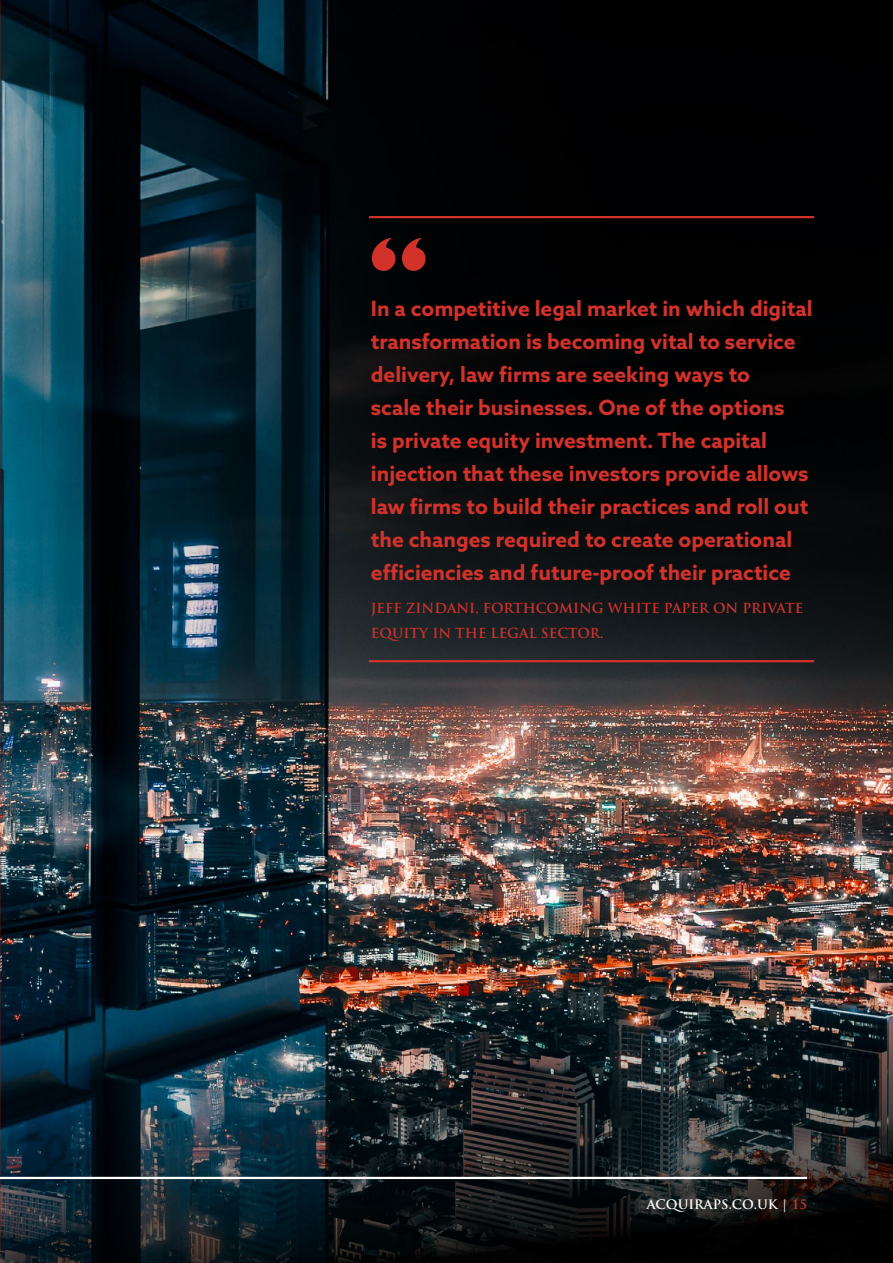
<style>
.page{position:relative;width:893px;height:1263px;background:#fff}
.page>*{position:absolute;margin:0;border:0;box-sizing:border-box;transform-origin:0 0}
.t1{font:800 72px "Gill Sans";color:#d2322a}
.t2{font:700 21px/33px "Azo Sans";color:#d2322a}
.t3{font:700 13.5px/25.5px "Trajan Pro";color:#d2322a}
.t4{font:700 12.75px "Trajan Pro";color:#fff}
.s1{color:#d2322a}
</style>
<div class="page">
<img style="left:1px;top:0;width:892px;height:1263px">
<hr style="left:369px;top:216px;width:445px;height:2px;background:#d2322a">
<hr style="left:369px;top:660px;width:445px;height:2px;background:#d2322a">
<hr style="left:0;top:0;width:1px;height:1263px;background:#000">
<hr style="left:0;top:1177px;width:807px;height:2px;background:#fff">
<h1 class="t1" style="left:369px;top:210px;width:61px">“</h1>
<p class="t2" style="left:371px;top:291px;width:443px">In a competitive legal market in which digital transformation is becoming vital to service delivery, law firms are seeking ways to<br>scale their businesses. One of the options<br>is private equity investment. The capital injection that these investors provide allows law firms to build their practices and roll out the changes required to create operational efficiencies and future-proof their practice</p>
<p class="t3" style="left:371px;top:595px;width:434px">JEFF ZINDANI, FORTHCOMING WHITE PAPER ON PRIVATE<br>EQUITY IN THE LEGAL SECTOR.</p>
<p class="t4" style="left:647px;top:1196px;width:162px">ACQUIRAPS.CO.UK | <span class="s1">15</span></p>
</div>
